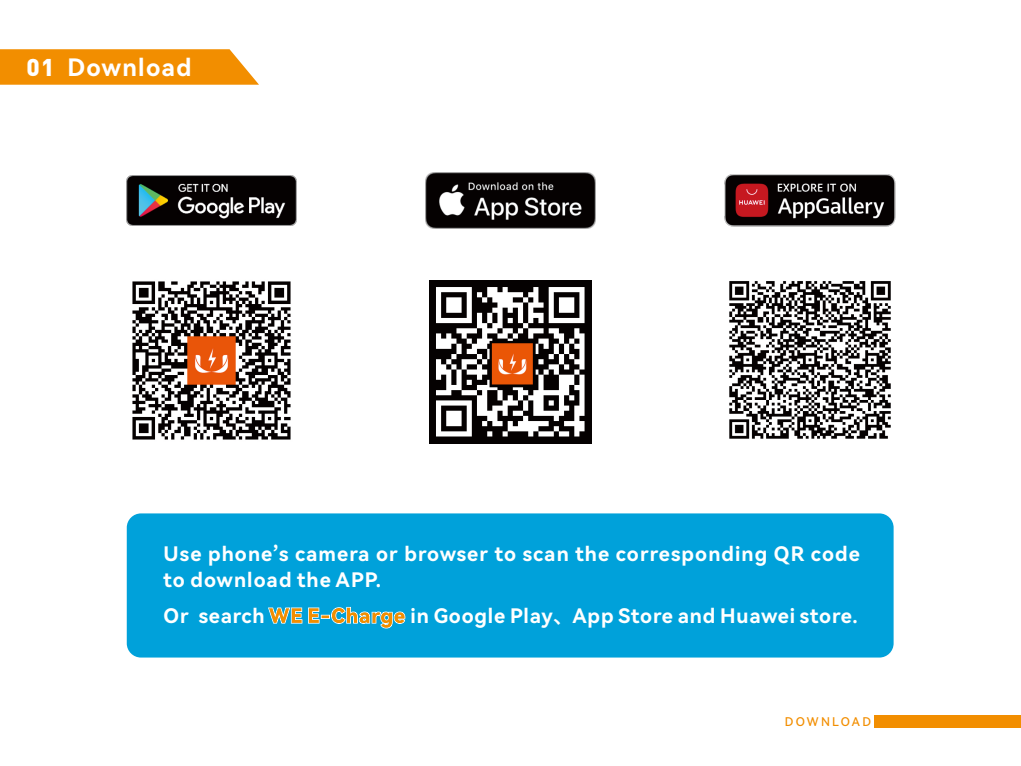
<style>
.page{position:relative;width:1021px;height:766px;background:#fff}
.page>*{position:absolute;margin:0;border:0;box-sizing:border-box;transform-origin:0 0}
.t1{font:24px "Harmony OS Sans SC Bold";letter-spacing:.055em;color:#fff}
.t2{font:20px/26.5px "Harmony OS Sans SC Bold";letter-spacing:.05em;color:#fff}
.t3{font:12px "Harmony OS Sans SC Medium";letter-spacing:.19em;color:#f28e00}
.s1{font-family:"DIN Pro";font-weight:900}
.s2{font-family:"Harmony OS Sans SC Black";color:#f28e00}
</style>
<div class="page">
<svg style="left:0;top:49px;width:259px;height:36px;background:#f29511"></svg>
<div style="left:874px;top:715px;width:146px;height:12px;background:#f28e00"></div>
<img style="left:127px;top:175px;width:170px;height:51px">
<img style="left:425px;top:172px;width:170px;height:57px">
<img style="left:724px;top:175px;width:171px;height:51px">
<img style="left:132px;top:281px;width:159px;height:159px">
<img style="left:429px;top:281px;width:162px;height:162px">
<img style="left:729px;top:281px;width:162px;height:158px">
<div style="left:127px;top:513px;width:766px;height:144px;background:#00a1da;border-radius:14px"></div>
<svg style="left:268px;top:607px;width:34px;height:16px"></svg>
<svg style="left:308px;top:606px;width:97px;height:22px"></svg>
<p class="t1" style="left:27px;top:51px;width:166px"><span class="s1">01</span> Download</p>
<p class="t2" style="left:164px;top:539px;width:697px">Use phone’s camera or browser to scan the corresponding QR code to download the APP.</p>
<p class="t2" style="left:164px;top:602px;width:695px">Or search <span class="s2">WE E-Charge</span> in Google Play、App Store and Huawei store.</p>
<p class="t3" style="left:784px;top:713px;width:88px">DOWNLOAD</p>
</div>
